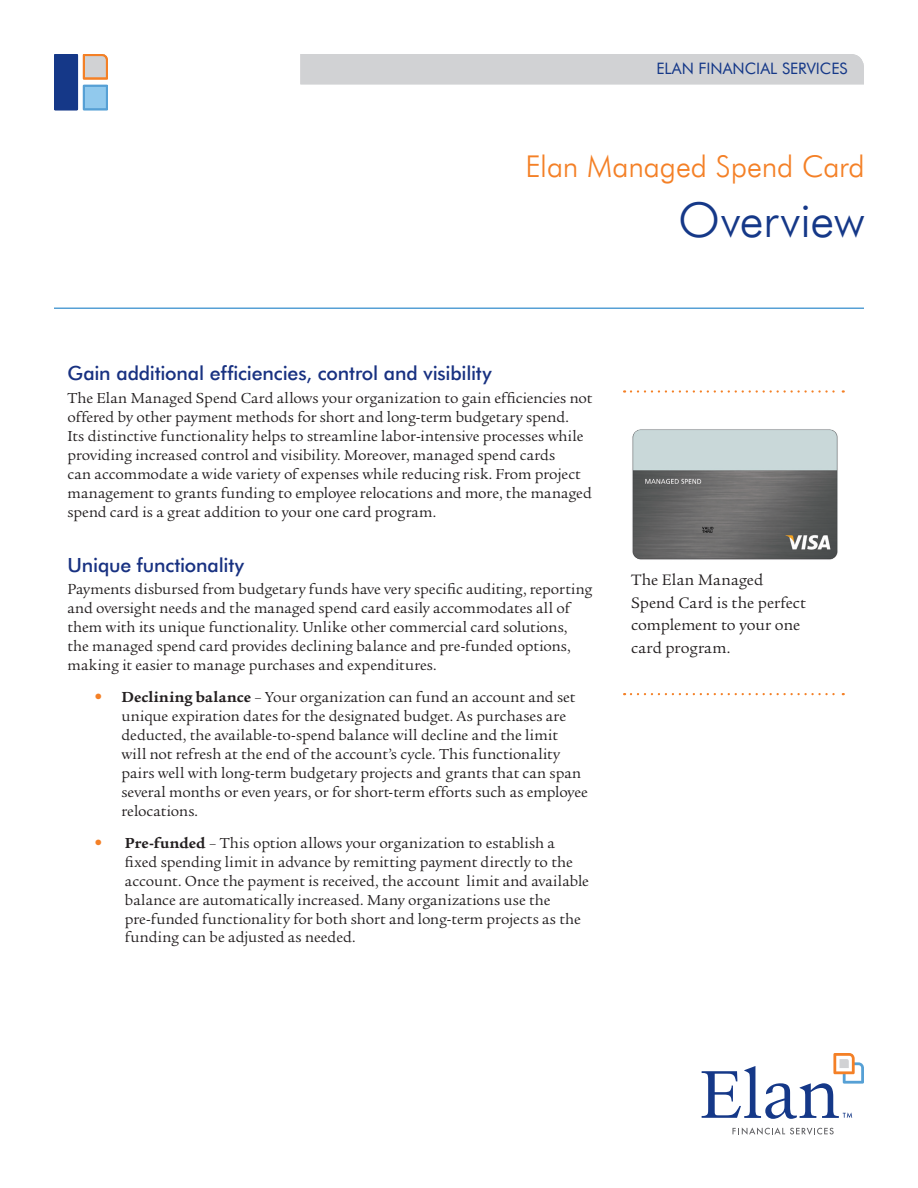
<style>
.page{position:relative;width:918px;height:1188px;background:#fff}
.page>*{position:absolute;margin:0;border:0;box-sizing:border-box;transform-origin:0 0}
.Subject_Line{font:300 48px "Futura TL";letter-spacing:-.01em;color:#153888}
.Product_Line{font:300 30px "Futura TL";letter-spacing:-.005em;color:#f48026}
.Subhead{font:500 19.5px "Futura TL";letter-spacing:-.01em;color:#183181}
.Subhead_B{font:16.5px/22.5px "Legacy Serif Std";color:#231f20}
.Body_Copy{font:15.75px/18.9px "Legacy Serif Std";color:#231f20}
.t1{font:15.75px "Futura TL";color:#153888}
.s1{font-family:"Helvetica Neue LT Std";font-weight:300;color:#f48026}
.s2{font-weight:700}
</style>
<div class="page">
<svg style="left:631px;top:390px;width:213px;height:3px"></svg>
<svg style="left:631px;top:693px;width:213px;height:2px"></svg>
<img style="left:632px;top:429px;width:206px;height:131px">
<svg style="left:702px;top:1053px;width:162px;height:66px"></svg>
<svg style="left:732px;top:1127px;width:102px;height:8px"></svg>
<hr style="left:54px;top:308px;width:810px;height:1px;background:#56a0d5">
<div style="left:54px;top:54px;width:24px;height:56px;background:#153888"></div>
<svg style="left:82px;top:54px;width:782px;height:57px"></svg>
<p class="t1" style="left:656px;top:58px;width:193px">ELAN FINANCIAL SERVICES</p>
<p class="Product_Line" style="left:525px;top:147px;width:341px">Elan Managed Spend Card</p>
<p class="Subject_Line" style="left:678px;top:188px;width:188px">Overview</p>
<p class="Subhead" style="left:68px;top:361px;width:426px">Gain additional efficiencies, control and visibility</p>
<p class="Body_Copy" style="left:68px;top:389px;width:526px">The Elan Managed Spend Card allows your organization to gain efficiencies not offered by other payment methods for short and long-term budgetary spend.<br>Its distinctive functionality helps to streamline labor-intensive processes while providing increased control and visibility. Moreover, managed spend cards<br>can accommodate a wide variety of expenses while reducing risk. From project management to grants funding to employee relocations and more, the managed spend card is a great addition to your one card program.</p>
<p class="Subhead" style="left:68px;top:552px;width:178px">Unique functionality</p>
<p class="Body_Copy" style="left:68px;top:580px;width:527px">Payments disbursed from budgetary funds have very specific auditing, reporting and oversight needs and the managed spend card easily accommodates all of them with its unique functionality. Unlike other commercial card solutions, the managed spend card provides declining balance and pre-funded options, making it easier to manage purchases and expenditures.</p>
<p class="Body_Copy" style="left:121px;top:688px;width:468px;text-indent:-27px"><span class="s1">•</span> <span class="s2">Declining balance</span> – Your organization can fund an account and set unique expiration dates for the designated budget. As purchases are deducted, the available-to-spend balance will decline and the limit<br>will not refresh at the end of the account’s cycle. This functionality pairs well with long-term budgetary projects and grants that can span several months or even years, or for short-term efforts such as employee relocations.</p>
<p class="Body_Copy" style="left:125px;top:834px;width:466px;text-indent:-30px"><span class="s1">•</span> <span class="s2">Pre-funded</span> – This option allows your organization to establish a fixed spending limit in advance by remitting payment directly to the account. Once the payment is received, the account limit and available balance are automatically increased. Many organizations use the pre-funded functionality for both short and long-term projects as the funding can be adjusted as needed.</p>
<p class="Subhead_B" style="left:631px;top:569px;width:176px">The Elan Managed<br>Spend Card is the perfect complement to your one card program.</p>
</div>
